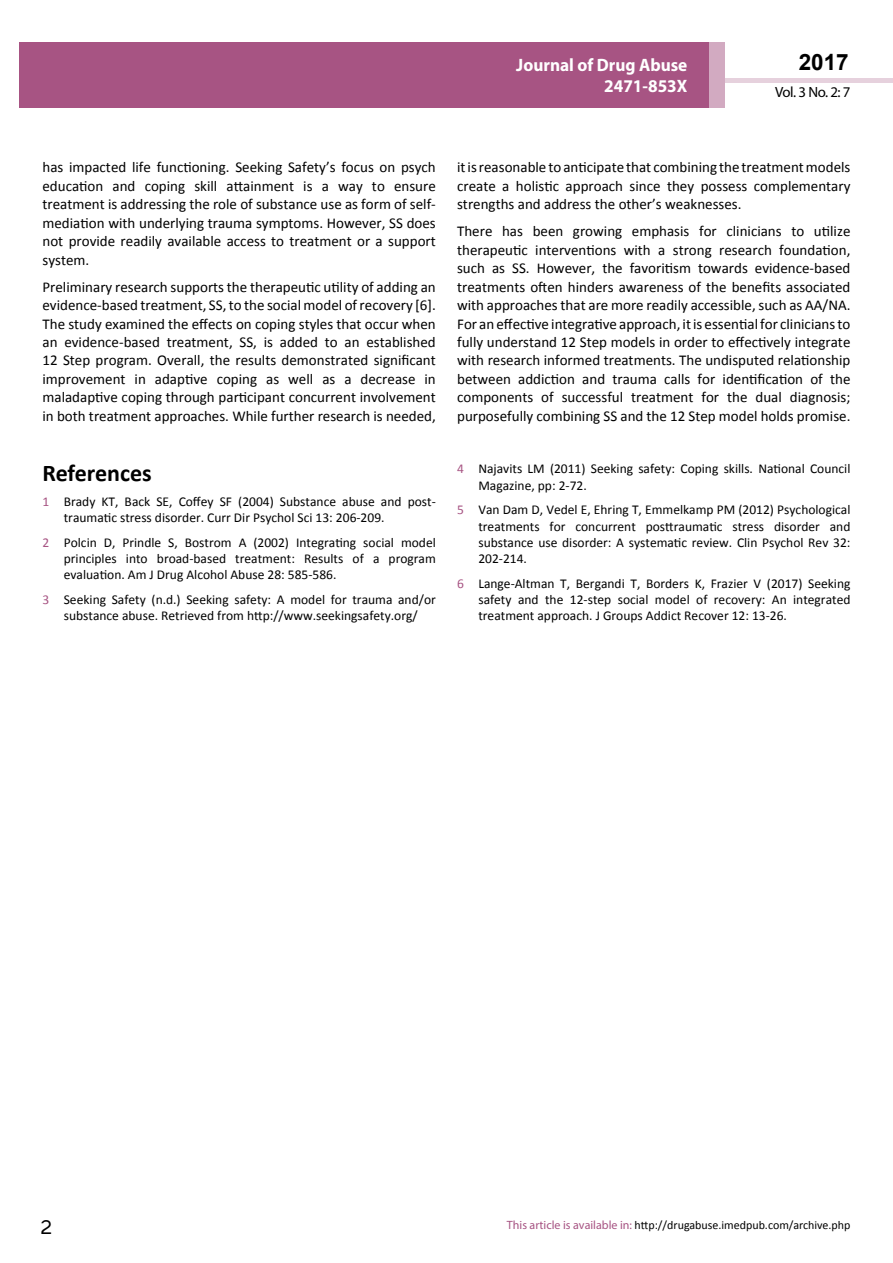
<style>
.page{position:relative;width:893px;height:1263px;background:#fff}
.page>*{position:absolute;margin:0;border:0;box-sizing:border-box;transform-origin:0 0}
.t1{font:25.5px "Tunga";color:#000}
.t2{font:700 24px "Calibri";color:#000}
.t3{font:700 22.5px "Arial";color:#000}
.t4{font:700 18px/21.6px "Myriad Pro";color:#fff;text-align:right;scale:.96 1}
.t5{font:15px/18.5px "Calibri";color:#000;text-align:justify}
.t6{font:14.85px "Myriad Pro";color:#000}
.t7{font:13.5px/16.2px "Calibri";color:#000;text-align:justify}
.t8{font:12px "Calibri";color:#000}
.s1{color:#a75483}
.s2{font-family:"Myriad Pro";color:#a75483}
</style>
<div class="page">
<hr style="left:725px;top:78px;width:168px;height:4px;background:#e6d1dd">
<div style="left:19px;top:42px;width:690px;height:66px;background:#a75483"></div>
<div style="left:709px;top:42px;width:16px;height:66px;background:#d2aac1"></div>
<p class="t4" style="left:517px;top:53px;width:198px">ARCHIVOS DE MEDICINA<br>ISSN 1698-9465</p>
<h3 class="t3" style="left:799px;top:47px;width:52px">2017</h3>
<p class="t4" style="left:516px;top:53px;width:180px">Journal of Drug Abuse<br>2471-853X</p>
<p class="t6" style="left:775px;top:83px;width:77px">Vol. 3 No. 2: 7</p>
<p class="t5" style="left:43px;top:158px;width:395px">has impacted life functioning. Seeking Safety’s focus on psych education and coping skill attainment is a way to ensure treatment is addressing the role of substance use as form of self&shy;mediation with underlying trauma symptoms. However, SS does not provide readily available access to treatment or a support system.</p>
<p class="t5" style="left:43px;top:277px;width:395px">Preliminary research supports the therapeutic utility of adding an evidence-based treatment, SS, to the social model of recovery [6].<br>The study examined the effects on coping styles that occur when an evidence-based treatment, SS, is added to an established 12 Step program. Overall, the results demonstrated significant improvement in adaptive coping as well as a decrease in maladaptive coping through participant concurrent involvement in both treatment approaches. While further research is needed,</p>
<h2 class="t2" style="left:43px;top:458px;width:111px">References</h2>
<p class="t7" style="left:64px;top:493px;width:374px;text-indent:-21px"><span class="s1">1</span> Brady KT, Back SE, Coffey SF (2004) Substance abuse and post&shy;traumatic stress disorder. Curr Dir Psychol Sci 13: 206-209.</p>
<p class="t7" style="left:64px;top:534px;width:374px;text-indent:-21px"><span class="s1">2</span> Polcin D, Prindle S, Bostrom A (2002) Integrating social model principles into broad-based treatment: Results of a program evaluation. Am J Drug Alcohol Abuse 28: 585-586.</p>
<p class="t7" style="left:43px;top:591px;width:395px;text-align:center"><span class="s1">3</span> Seeking Safety (n.d.) Seeking safety: A model for trauma and/or substance abuse. Retrieved from http://www.seekingsafety.org/</p>
<p class="t5" style="left:457px;top:158px;width:395px">it is reasonable to anticipate that combining the treatment models create a holistic approach since they possess complementary strengths and address the other’s weaknesses.</p>
<p class="t5" style="left:457px;top:222px;width:395px">There has been growing emphasis for clinicians to utilize therapeutic interventions with a strong research foundation, such as SS. However, the favoritism towards evidence-based treatments often hinders awareness of the benefits associated with approaches that are more readily accessible, such as AA/NA.<br>For an effective integrative approach, it is essential for clinicians to fully understand 12 Step models in order to effectively integrate with research informed treatments. The undisputed relationship between addiction and trauma calls for identification of the components of successful treatment for the dual diagnosis; purposefully combining SS and the 12 Step model holds promise.</p>
<p class="t7" style="left:478px;top:461px;width:374px;text-indent:-21px"><span class="s1">4</span> Najavits LM (2011) Seeking safety: Coping skills. National Council<br>Magazine, pp: 2-72.</p>
<p class="t7" style="left:478px;top:502px;width:374px;text-indent:-21px"><span class="s1">5</span> Van Dam D, Vedel E, Ehring T, Emmelkamp PM (2012) Psychological treatments for concurrent posttraumatic stress disorder and substance use disorder: A systematic review. Clin Psychol Rev 32:<br>202-214.</p>
<p class="t7" style="left:478px;top:575px;width:374px;text-indent:-21px"><span class="s1">6</span> Lange-Altman T, Bergandi T, Borders K, Frazier V (2017) Seeking safety and the 12-step social model of recovery: An integrated treatment approach. J Groups Addict Recover 12: 13-26.</p>
<h1 class="t1" style="left:41px;top:1210px;width:13px">2</h1>
<p class="t8" style="left:507px;top:1218px;width:345px"><span class="s2">This article is available in:</span> http://drugabuse.imedpub.com/archive.php</p>
</div>
